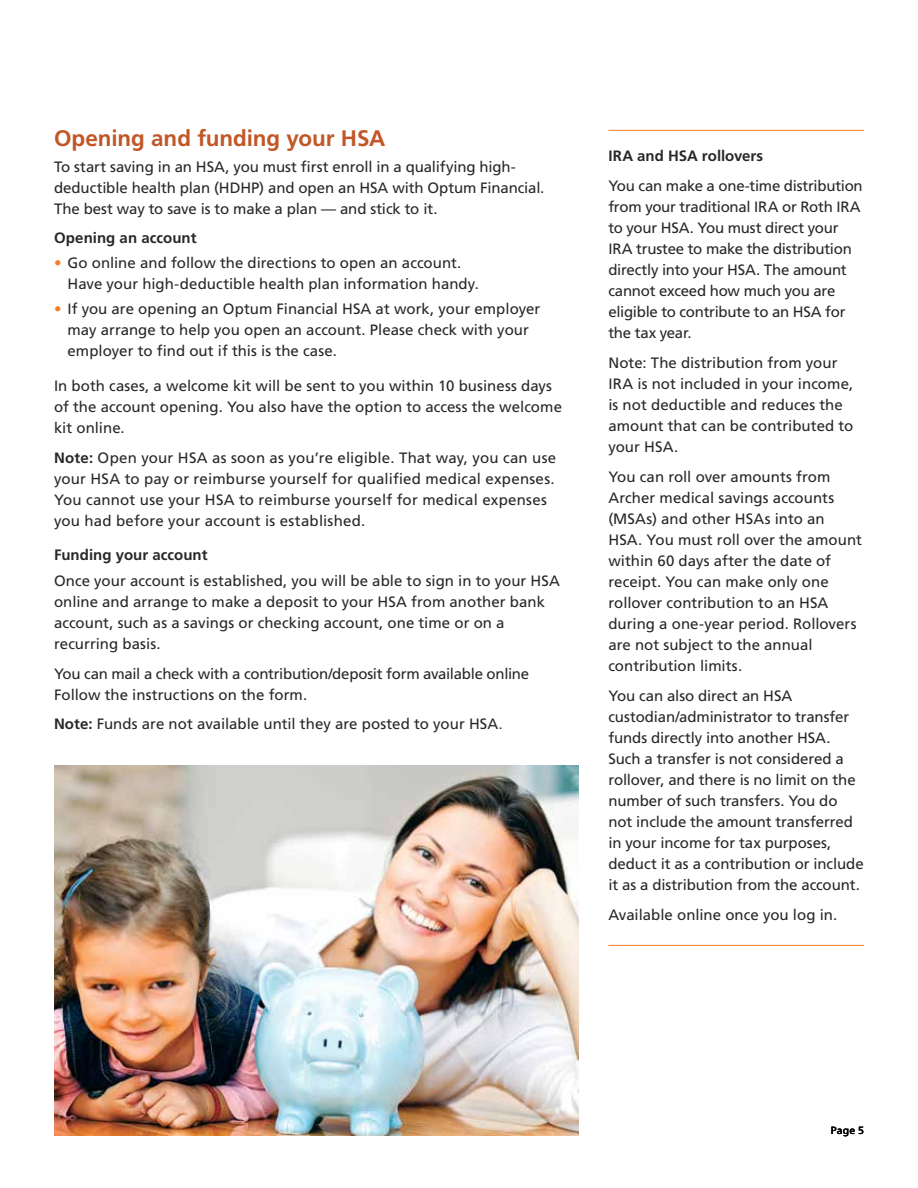
<style>
.page{position:relative;width:918px;height:1188px;background:#fff}
.page>*{position:absolute;margin:0;border:0;box-sizing:border-box;transform-origin:0 0}
.t1{font:700 22.5px "Frutiger LT Pro";letter-spacing:-.005em;color:#c15727}
.t2{font:15px/21px "Frutiger LT Pro";color:#292829}
.t3{font:15px/21px "Frutiger LT Pro";letter-spacing:-.02em;color:#292829}
.t4{font:700 15px "Frutiger LT Pro";color:#292829}
.t5{font:10.5px "Frutiger LT Pro";color:#000}
.s1{color:#f57e29}
.s2{font-weight:700}
.s3{font-size:13.5px}
</style>
<div class="page">
<hr style="left:608px;top:130px;width:256px;height:1px;background:#f57e29">
<img style="left:54px;top:765px;width:525px;height:370px">
<hr style="left:608px;top:945px;width:256px;height:1px;background:#f57e29">
<h1 class="t1" style="left:54px;top:125px;width:333px">Opening and funding your HSA</h1>
<p class="t2" style="left:54px;top:156px;width:492px">To start saving in an HSA, you must first enroll in a qualifying high&shy;deductible health plan (HDHP) and open an HSA with Optum Financial.<br>The best way to save is to make a plan — and stick to it.</p>
<p class="t4" style="left:54px;top:228px;width:144px">Opening an account</p>
<p class="t2" style="left:68px;top:252px;width:413px;text-indent:-14px"><span class="s1">•</span> Go online and follow the directions to open an account.<br>Have your high-deductible health plan information handy.</p>
<p class="t2" style="left:68px;top:299px;width:474px;text-indent:-14px"><span class="s1">•</span> If you are opening an Optum Financial HSA at work, your employer may arrange to help you open an account. Please check with your employer to find out if this is the case.</p>
<p class="t2" style="left:54px;top:375px;width:510px">In both cases, a welcome kit will be sent to you within 10 business days of the account opening. You also have the option to access the welcome kit online.</p>
<p class="t2" style="left:54px;top:447px;width:504px"><span class="s2">Note:</span> Open your HSA as soon as you’re eligible. That way, you can use your HSA to pay or reimburse yourself for qualified medical expenses.<br>You cannot use your HSA to reimburse yourself for medical expenses you had before your account is established.</p>
<p class="t4" style="left:54px;top:546px;width:155px">Funding your account</p>
<p class="t2" style="left:54px;top:570px;width:507px">Once your account is established, you will be able to sign in to your HSA online and arrange to make a deposit to your HSA from another bank account, such as a savings or checking account, one time or on a recurring basis.</p>
<p class="t2" style="left:54px;top:663px;width:477px">You can mail a check with a contribution/deposit form available online<br>Follow the instructions on the form.</p>
<p class="t2" style="left:54px;top:713px;width:450px"><span class="s2">Note:</span> Funds are not available until they are posted to your HSA<span class="s3">.</span></p>
<p class="t4" style="left:608px;top:147px;width:156px">IRA and HSA rollovers</p>
<p class="t3" style="left:608px;top:175px;width:256px">You can make a one-time distribution from your traditional IRA or Roth IRA to your HSA. You must direct your<br>IRA trustee to make the distribution directly into your HSA. The amount cannot exceed how much you are eligible to contribute to an HSA for the tax year.</p>
<p class="t2" style="left:608px;top:352px;width:247px">Note: The distribution from your<br>IRA is not included in your income, is not deductible and reduces the amount that can be contributed to your HSA.</p>
<p class="t2" style="left:608px;top:466px;width:255px">You can roll over amounts from<br>Archer medical savings accounts (MSAs) and other HSAs into an<br>HSA. You must roll over the amount within 60 days after the date of receipt. You can make only one rollover contribution to an HSA during a one-year period. Rollovers are not subject to the annual contribution limits.</p>
<p class="t2" style="left:608px;top:685px;width:257px">You can also direct an HSA custodian/administrator to transfer funds directly into another HSA.<br>Such a transfer is not considered a rollover, and there is no limit on the number of such transfers. You do not include the amount transferred in your income for tax purposes, deduct it as a contribution or include it as a distribution from the account.</p>
<p class="t2" style="left:608px;top:904px;width:230px">Available online once you log in.</p>
<p class="t5" style="left:831px;top:1124px;width:35px">Page 5</p>
</div>
